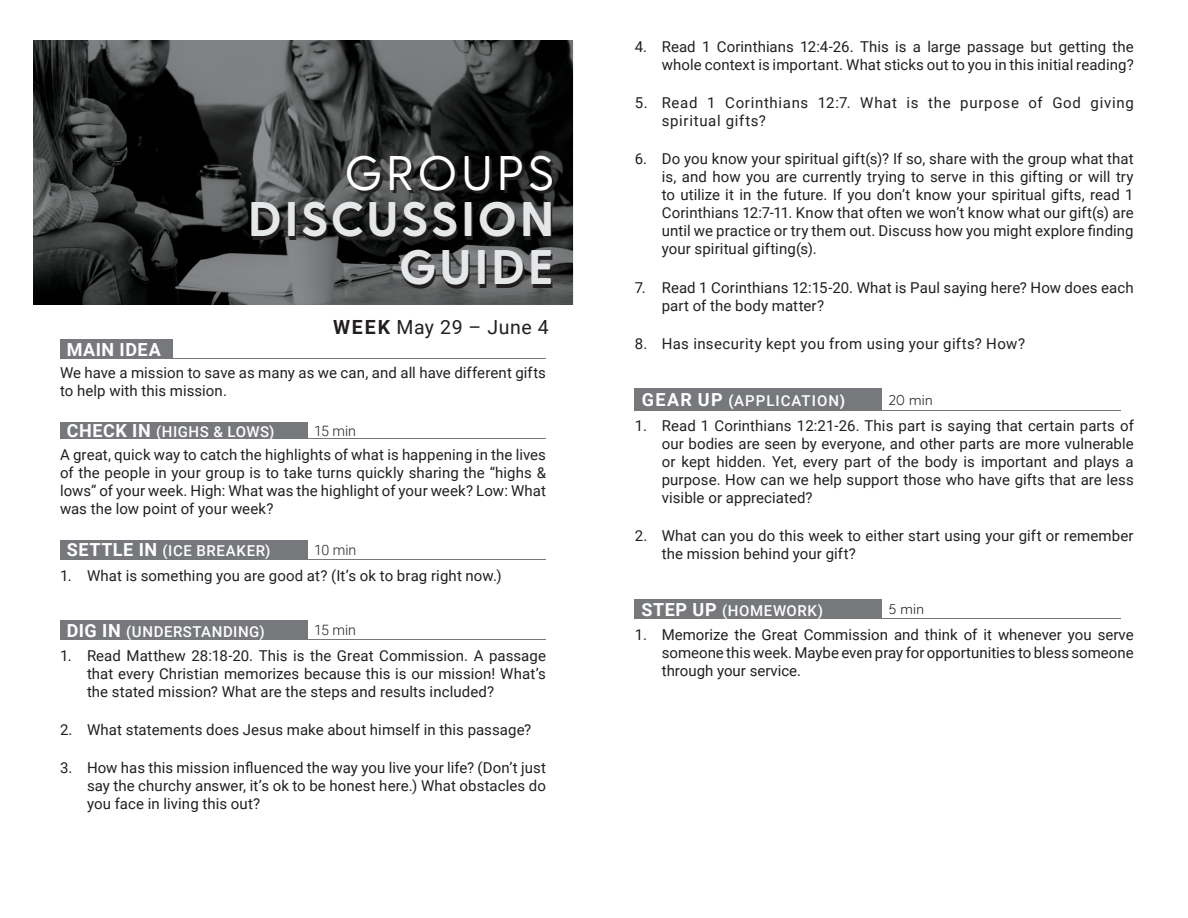
<style>
.page{position:relative;width:1188px;height:918px;background:#fff}
.page>*{position:absolute;margin:0;border:0;box-sizing:border-box;transform-origin:0 0}
.t1{font:700 48.6px/47.4px "Greycliff CF";letter-spacing:.055em;color:#e6e7e9;text-align:right}
.t2{font:48.6px "Greycliff CF";letter-spacing:.08em;color:#fff}
.t3{font:19.5px "Roboto";letter-spacing:.03em;color:#231f20}
.t4{font:700 18px "Roboto";letter-spacing:.03em;color:#fff}
.t5{font:15px/18px "Roboto";letter-spacing:.005em;color:#231f20;text-align:justify}
.t6{font:500 15px "Roboto";letter-spacing:.04em;color:#fff}
.t7{font:15px/18px "Roboto";letter-spacing:.045em;color:#231f20}
.t8{font:15px "Roboto";letter-spacing:.025em;color:#231f20}
.t9{font:500 15px "Roboto";letter-spacing:.07em;color:#fff}
.t10{font:300 14.25px "Roboto";color:#231f20}
.t11{font:300 14.25px "Greycliff CF";letter-spacing:.015em;color:#231f20}
.s1{font-weight:700}
.s2{font-weight:700;font-size:18px}
</style>
<div class="page">
<img style="left:33px;top:41px;width:540px;height:264px">
<div style="left:60px;top:339px;width:113px;height:20px;background:#76787b"></div>
<hr style="left:173px;top:358px;width:373px;height:1px;background:#76787b">
<div style="left:60px;top:422px;width:247px;height:17px;background:#76787b"></div>
<hr style="left:307px;top:438px;width:239px;height:1px;background:#76787b">
<div style="left:60px;top:540px;width:247px;height:19px;background:#76787b"></div>
<hr style="left:60px;top:559px;width:247px;height:1px;background:#76787b">
<hr style="left:307px;top:559px;width:239px;height:1px;background:#76787b">
<div style="left:60px;top:620px;width:247px;height:20px;background:#76787b"></div>
<hr style="left:307px;top:639px;width:239px;height:1px;background:#76787b">
<div style="left:635px;top:388px;width:247px;height:22px;background:#76787b"></div>
<hr style="left:635px;top:410px;width:247px;height:1px;background:#76787b">
<hr style="left:882px;top:410px;width:239px;height:1px;background:#76787b">
<div style="left:635px;top:599px;width:247px;height:20px;background:#76787b"></div>
<hr style="left:882px;top:618px;width:239px;height:1px;background:#76787b">
<h1 class="t2" style="left:345px;top:145px;width:211px">GROUPS</h1>
<h1 class="t1" style="left:248px;top:198px;width:308px">DISCUSSION<br>GUIDE</h1>
<h2 class="t3" style="left:333px;top:313px;width:217px"><span class="s1">WEEK</span> May 29 – June 4</h2>
<p class="t4" style="left:67px;top:337px;width:96px">MAIN IDEA</p>
<p class="t5" style="left:60px;top:363px;width:488px">We have a mission to save as many as we can, and all have different gifts to help with this mission.</p>
<p class="t6" style="left:67px;top:421px;width:209px"><span class="s2">CHECK IN</span> (HIGHS &amp; LOWS)</p>
<p class="t10" style="left:314px;top:420px;width:43px">15 min</p>
<p class="t5" style="left:60px;top:445px;width:488px">A great, quick way to catch the highlights of what is happening in the lives of the people in your group is to take turns quickly sharing the “highs &amp; lows” of your week. High: What was the highlight of your week? Low: What was the low point of your week?</p>
<p class="t6" style="left:67px;top:541px;width:205px"><span class="s2">SETTLE IN</span> (ICE BREAKER)</p>
<p class="t10" style="left:314px;top:540px;width:44px">10 min</p>
<p class="t5" style="left:60px;top:566px;width:443px">1. What is something you are good at? (It’s ok to brag right now.)</p>
<p class="t6" style="left:67px;top:621px;width:200px"><span class="s2">DIG IN</span> (UNDERSTANDING)</p>
<p class="t10" style="left:314px;top:620px;width:43px">15 min</p>
<p class="t5" style="left:87px;top:646px;width:461px;text-indent:-27px">1. Read Matthew 28:18-20. This is the Great Commission. A passage that every Christian memorizes because this is our mission! What’s the stated mission? What are the steps and results included?</p>
<p class="t5" style="left:60px;top:720px;width:473px">2. What statements does Jesus make about himself in this passage?</p>
<p class="t5" style="left:87px;top:759px;width:461px;text-indent:-27px">3. How has this mission influenced the way you live your life? (Don’t just say the churchy answer, it’s ok to be honest here.) What obstacles do you face in living this out?</p>
<p class="t5" style="left:635px;top:37px;width:500px;text-align:right">4. Read 1 Corinthians 12:4-26. This is a large passage but getting the whole context is important. What sticks out to you in this initial reading?</p>
<p class="t7" style="left:662px;top:93px;width:473px;text-indent:-27px">5. Read 1 Corinthians 12:7. What is the purpose of God giving spiritual gifts?</p>
<p class="t5" style="left:662px;top:149px;width:473px;text-indent:-27px">6. Do you know your spiritual gift(s)? If so, share with the group what that is, and how you are currently trying to serve in this gifting or will try to utilize it in the future. If you don’t know your spiritual gifts, read 1<br>Corinthians 12:7-11. Know that often we won’t know what our gift(s) are until we practice or try them out. Discuss how you might explore finding your spiritual gifting(s).</p>
<p class="t5" style="left:662px;top:278px;width:473px;text-indent:-27px">7. Read 1 Corinthians 12:15-20. What is Paul saying here? How does each part of the body matter?</p>
<p class="t8" style="left:635px;top:333px;width:392px">8. Has insecurity kept you from using your gifts? How?</p>
<p class="t9" style="left:642px;top:390px;width:205px"><span class="s2">GEAR UP</span> <span class="s1">(</span>APPLICATION<span class="s1">)</span></p>
<p class="t11" style="left:889px;top:391px;width:45px">20 min</p>
<p class="t5" style="left:662px;top:416px;width:474px;text-indent:-27px">1. Read 1 Corinthians 12:21-26. This part is saying that certain parts of our bodies are seen by everyone, and other parts are more vulnerable or kept hidden. Yet, every part of the body is important and plays a purpose. How can we help support those who have gifts that are less visible or appreciated?</p>
<p class="t5" style="left:662px;top:527px;width:473px;text-indent:-27px">2. What can you do this week to either start using your gift or remember the mission behind your gift?</p>
<p class="t6" style="left:642px;top:600px;width:183px"><span class="s2">STEP UP</span> (HOMEWORK)</p>
<p class="t11" style="left:889px;top:601px;width:37px">5 min</p>
<p class="t5" style="left:662px;top:625px;width:473px;text-indent:-27px">1. Memorize the Great Commission and think of it whenever you serve someone this week. Maybe even pray for opportunities to bless someone through your service.</p>
</div>
